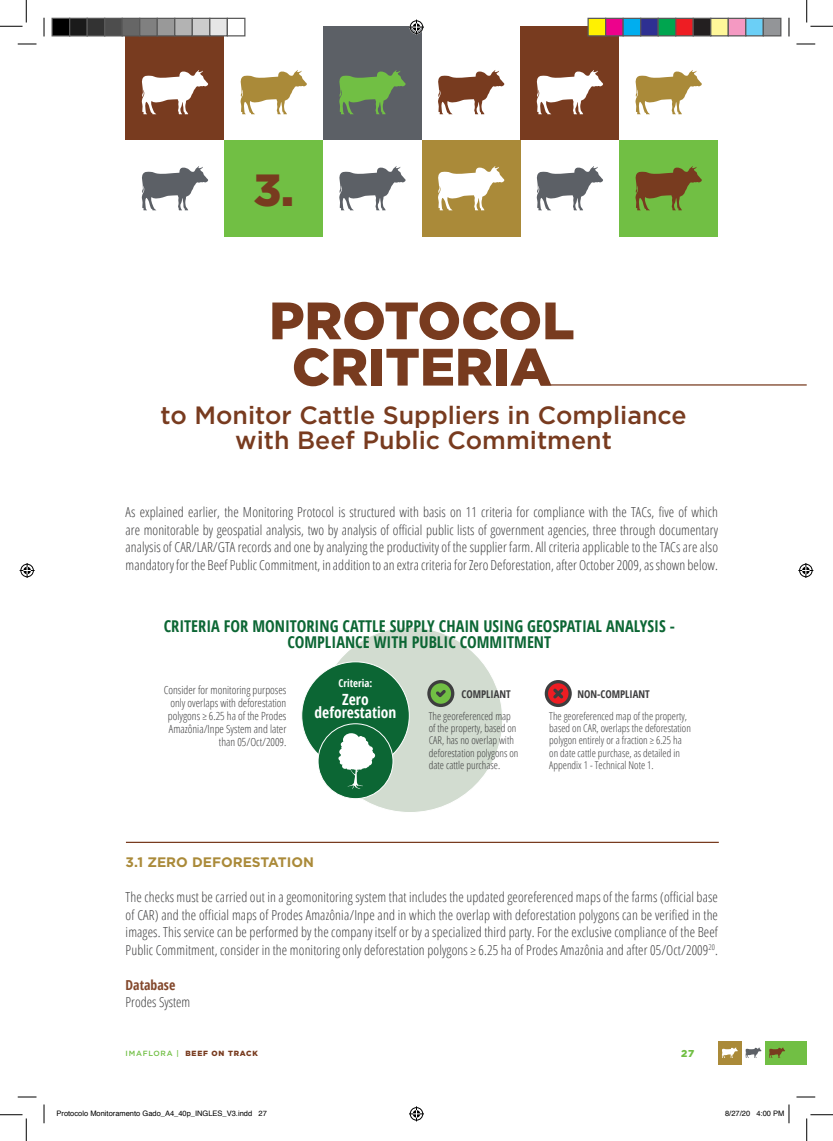
<style>
.page{position:relative;width:833px;height:1141px;background:#fff}
.page>*{position:absolute;margin:0;border:0;box-sizing:border-box;transform-origin:0 0}
.Heading_1{font:900 52.5px "Gotham";color:#783b1f}
.Heading_1-2{font:900 45px "Gotham";color:#783b1f}
.Heading_1-3{font:500 25px/25px "Gotham";color:#783b1f;text-align:center}
.t1{font:700 16.25px "Open Sans Condensed";color:#0c6634}
.t2{font:700 15.5px/12.5px "Open Sans Condensed";color:#fff;text-align:center}
.List_Paragraph{font:300 13.75px/17.5px "Open Sans Condensed";letter-spacing:.005em;color:#3e3e3f;text-align:justify}
.t3{font:700 13.75px "Gotham";color:#aa8a39}
.t4{font:700 13.75px "Open Sans Condensed";color:#83482c}
.t5{font:300 11.25px/13px "Open Sans Condensed";color:#3e3e3f;text-align:right}
.t6{font:300 10.75px/12.2px "Open Sans Condensed";color:#3e3e3f}
.t7{font:700 10.75px "Open Sans Condensed";color:#3e3e3f}
.t8{font:700 10.75px "Open Sans Condensed";color:#fff}
.t9{font:900 10px "Gotham";color:#71bf44}
.t10{font:7.5px "Helvetica";color:#000}
.t11{font:900 7.5px "Gotham";letter-spacing:.1em;color:#783b1f}
.s1{font-weight:500;color:#71bf44}
</style>
<div class="page">
<div style="left:764px;top:1041px;width:42px;height:23px;background:#71bf44"></div>
<div style="left:717px;top:1041px;width:24px;height:23px;background:#aa8a39"></div>
<svg style="left:769px;top:1047px;width:15px;height:10px"></svg>
<svg style="left:722px;top:1047px;width:15px;height:10px"></svg>
<svg style="left:745px;top:1047px;width:16px;height:10px"></svg>
<div style="left:224px;top:140px;width:99px;height:96px;background:#71bf44"></div>
<div style="left:619px;top:140px;width:98px;height:96px;background:#71bf44"></div>
<div style="left:323px;top:26px;width:98px;height:114px;background:#5c6066"></div>
<div style="left:421px;top:140px;width:99px;height:96px;background:#aa8a39"></div>
<div style="left:125px;top:26px;width:99px;height:114px;background:#783b1f"></div>
<div style="left:520px;top:26px;width:99px;height:114px;background:#783b1f"></div>
<svg style="left:141px;top:70px;width:67px;height:44px"></svg>
<svg style="left:536px;top:70px;width:67px;height:44px"></svg>
<svg style="left:438px;top:70px;width:66px;height:44px"></svg>
<svg style="left:635px;top:166px;width:66px;height:44px"></svg>
<svg style="left:339px;top:166px;width:66px;height:44px"></svg>
<svg style="left:339px;top:70px;width:66px;height:44px"></svg>
<svg style="left:240px;top:70px;width:67px;height:44px"></svg>
<svg style="left:635px;top:70px;width:66px;height:44px"></svg>
<svg style="left:438px;top:166px;width:66px;height:44px"></svg>
<svg style="left:141px;top:166px;width:67px;height:44px"></svg>
<svg style="left:536px;top:166px;width:67px;height:44px"></svg>
<hr style="left:540px;top:384px;width:266px;height:1px;background:#783b1f">
<hr style="left:126px;top:841px;width:592px;height:1px;background:#783b1f">
<div style="left:317px;top:627px;width:185px;height:185px;background:#d2dcd0;border-radius:50%"></div>
<svg style="left:427px;top:680px;width:27px;height:27px"></svg>
<svg style="left:544px;top:680px;width:27px;height:27px"></svg>
<div style="left:301px;top:661px;width:108px;height:108px;background:#0c6634;border-radius:50%"></div>
<div style="left:318px;top:723px;width:75px;height:75px;background:#0c6634;border-radius:50%"></div>
<div style="left:317px;top:723px;width:76px;height:75px;border:1px solid #fff;border-radius:50%"></div>
<svg style="left:338px;top:733px;width:37px;height:56px"></svg>
<svg style="left:18px;top:43px;width:18px;height:2px"></svg>
<svg style="left:796px;top:43px;width:18px;height:2px"></svg>
<svg style="left:18px;top:1096px;width:18px;height:1px"></svg>
<svg style="left:796px;top:1096px;width:18px;height:1px"></svg>
<svg style="left:43px;top:18px;width:2px;height:18px"></svg>
<svg style="left:43px;top:1104px;width:2px;height:19px"></svg>
<svg style="left:788px;top:18px;width:1px;height:18px"></svg>
<svg style="left:0;top:0;width:27px;height:27px"></svg>
<svg style="left:0;top:1114px;width:27px;height:26px"></svg>
<svg style="left:806px;top:0;width:26px;height:27px"></svg>
<svg style="left:806px;top:1114px;width:26px;height:26px"></svg>
<svg style="left:409px;top:20px;width:15px;height:15px"></svg>
<svg style="left:409px;top:1106px;width:15px;height:15px"></svg>
<svg style="left:20px;top:563px;width:15px;height:15px"></svg>
<svg style="left:798px;top:563px;width:14px;height:15px"></svg>
<div style="left:52px;top:18px;width:18px;height:18px;background:#000"></div>
<div style="left:51px;top:18px;width:19px;height:18px;border:1px solid #595959"></div>
<div style="left:70px;top:18px;width:17px;height:18px;background:#1a1a1a"></div>
<div style="left:69px;top:18px;width:19px;height:18px;border:1px solid #595959"></div>
<div style="left:87px;top:18px;width:18px;height:18px;background:#333"></div>
<div style="left:86px;top:18px;width:19px;height:18px;border:1px solid #595959"></div>
<div style="left:105px;top:18px;width:17px;height:18px;background:#4d4d4d"></div>
<div style="left:104px;top:18px;width:19px;height:18px;border:1px solid #595959"></div>
<div style="left:122px;top:18px;width:18px;height:18px;background:#666"></div>
<div style="left:121px;top:18px;width:19px;height:18px;border:1px solid #595959"></div>
<div style="left:140px;top:18px;width:17px;height:18px;background:#808080"></div>
<div style="left:139px;top:18px;width:19px;height:18px;border:1px solid #595959"></div>
<div style="left:157px;top:18px;width:18px;height:18px;background:#999"></div>
<div style="left:156px;top:18px;width:19px;height:18px;border:1px solid #595959"></div>
<div style="left:175px;top:18px;width:17px;height:18px;background:#b3b3b3"></div>
<div style="left:174px;top:18px;width:19px;height:18px;border:1px solid #595959"></div>
<div style="left:192px;top:18px;width:18px;height:18px;background:#ccc"></div>
<div style="left:191px;top:18px;width:19px;height:18px;border:1px solid #595959"></div>
<div style="left:210px;top:18px;width:17px;height:18px;background:#e6e6e6"></div>
<div style="left:209px;top:18px;width:19px;height:18px;border:1px solid #595959"></div>
<div style="left:226px;top:18px;width:19px;height:18px;border:1px solid #595959"></div>
<div style="left:587px;top:18px;width:18px;height:18px;background:#fff101"></div>
<div style="left:587px;top:18px;width:19px;height:18px;border:1px solid #595959"></div>
<div style="left:605px;top:18px;width:17px;height:18px;background:#ed028c"></div>
<div style="left:604px;top:18px;width:19px;height:18px;border:1px solid #595959"></div>
<div style="left:622px;top:18px;width:18px;height:18px;background:#00aeef"></div>
<div style="left:622px;top:18px;width:19px;height:18px;border:1px solid #595959"></div>
<div style="left:640px;top:18px;width:17px;height:18px;background:#2e3092"></div>
<div style="left:639px;top:18px;width:19px;height:18px;border:1px solid #595959"></div>
<div style="left:657px;top:18px;width:18px;height:18px;background:#00a54f"></div>
<div style="left:657px;top:18px;width:19px;height:18px;border:1px solid #595959"></div>
<div style="left:675px;top:18px;width:17px;height:18px;background:#ee1d23"></div>
<div style="left:674px;top:18px;width:19px;height:18px;border:1px solid #595959"></div>
<div style="left:692px;top:18px;width:18px;height:18px;background:#231f20"></div>
<div style="left:692px;top:18px;width:19px;height:18px;border:1px solid #595959"></div>
<div style="left:710px;top:18px;width:17px;height:18px;background:#fff79a"></div>
<div style="left:709px;top:18px;width:19px;height:18px;border:1px solid #595959"></div>
<div style="left:727px;top:18px;width:18px;height:18px;background:#f499c2"></div>
<div style="left:727px;top:18px;width:19px;height:18px;border:1px solid #595959"></div>
<div style="left:745px;top:18px;width:17px;height:18px;background:#6bcff6"></div>
<div style="left:744px;top:18px;width:19px;height:18px;border:1px solid #595959"></div>
<div style="left:762px;top:18px;width:18px;height:18px;background:#939598"></div>
<div style="left:762px;top:18px;width:19px;height:18px;border:1px solid #595959"></div>
<svg style="left:788px;top:1104px;width:1px;height:19px"></svg>
<p class="Heading_1-2" style="left:253px;top:159px;width:42px">3.</p>
<p class="Heading_1" style="left:269px;top:284px;width:307px">PROTOCOL</p>
<p class="Heading_1" style="left:292px;top:331px;width:261px">CRITERIA</p>
<p class="Heading_1-3" style="left:160px;top:402px;width:527px">to Monitor Cattle Suppliers in Compliance with Beef Public Commitment</p>
<p class="List_Paragraph" style="left:125px;top:503px;width:593px">As explained earlier, the Monitoring Protocol is structured with basis on 11 criteria for compliance with the TACs, five of which are monitorable by geospatial analysis, two by analysis of official public lists of government agencies, three through documentary analysis of CAR/LAR/GTA records and one by analyzing the productivity of the supplier farm. All criteria applicable to the TACs are also mandatory for the Beef Public Commitment, in addition to an extra criteria for Zero Deforestation, after October 2009, as shown below.</p>
<p class="t1" style="left:164px;top:614px;width:512px">CRITERIA FOR MONITORING CATTLE SUPPLY CHAIN USING GEOSPATIAL ANALYSIS -</p>
<p class="t1" style="left:287px;top:631px;width:265px">COMPLIANCE WITH PUBLIC COMMITMENT</p>
<p class="t8" style="left:338px;top:676px;width:35px">Criteria:</p>
<p class="t2" style="left:314px;top:692px;width:83px">Zero deforestation</p>
<p class="t5" style="left:164px;top:683px;width:124px">Consider for monitoring purposes only overlaps with deforestation polygons ≥ 6.25 ha of the Prodes<br>Amazônia/Inpe System and later than 05/Oct/2009.</p>
<p class="t7" style="left:461px;top:686px;width:51px">COMPLIANT</p>
<p class="t7" style="left:577px;top:686px;width:74px">NON-COMPLIANT</p>
<p class="t6" style="left:428px;top:709px;width:91px">The georeferenced map of the property, based on<br>CAR, has no overlap with deforestation polygons on date cattle purchase.</p>
<p class="t6" style="left:549px;top:709px;width:143px">The georeferenced map of the property, based on CAR, overlaps the deforestation polygon entirely or a fraction ≥ 6.25 ha on date cattle purchase, as detailed in Appendix 1 - Technical Note 1.</p>
<p class="t3" style="left:125px;top:853px;width:190px">3.1 ZERO DEFORESTATION</p>
<p class="List_Paragraph" style="left:125px;top:888px;width:593px">The checks must be carried out in a geomonitoring system that includes the updated georeferenced maps of the farms (official base of CAR) and the official maps of Prodes Amazônia/Inpe and in which the overlap with deforestation polygons can be verified in the images. This service can be performed by the company itself or by a specialized third party. For the exclusive compliance of the Beef Public Commitment, consider in the monitoring only deforestation polygons ≥ 6.25 ha of Prodes Amazônia and after 05/Oct/2009<sup>20</sup>.</p>
<p class="t4" style="left:125px;top:975px;width:51px">Database</p>
<p class="List_Paragraph" style="left:125px;top:993px;width:66px">Prodes System</p>
<p class="t11" style="left:125px;top:1047px;width:134px"><span class="s1">IMAFLORA |</span> BEEF ON TRACK</p>
<p class="t9" style="left:680px;top:1046px;width:15px">27</p>
<p class="t10" style="left:56px;top:1107px;width:212px">Protocolo Monitoramento Gado_A4_40p_INGLES_V3.indd 27</p>
<p class="t10" style="left:724px;top:1107px;width:61px">8/27/20 4:00 PM</p>
</div>
